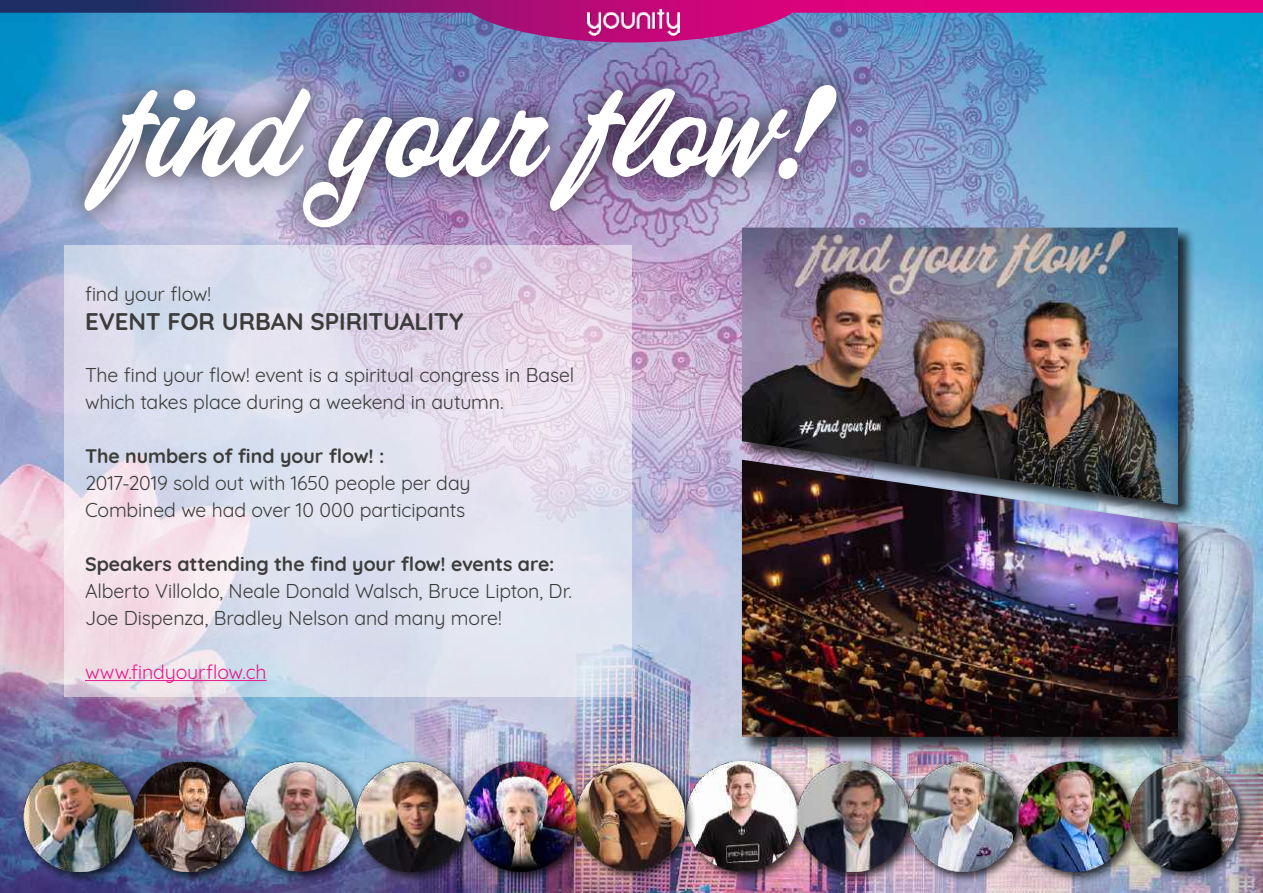
<style>
.page{position:relative;width:1263px;height:893px;background:#fff}
.page>*{position:absolute;margin:0;border:0;box-sizing:border-box;transform-origin:0 0}
.t1{font:700 24px "Quicksand";letter-spacing:-.005em;color:#3c3c3b}
.t2{font:19.5px/27px "Quicksand";letter-spacing:-.005em;color:#3c3c3b}
.t3{font:700 19.5px "Quicksand";letter-spacing:-.005em;color:#3c3c3b}
.t4{font:19.5px "Quicksand";letter-spacing:-.005em;color:#e81a8a}
</style>
<div class="page">
<img style="left:0;top:43px;width:1263px;height:850px">
<div style="left:61px;top:61px;width:799px;height:191px;background:#000;opacity:.75"></div>
<img style="left:84px;top:85px;width:752px;height:142px">
<div style="left:20px;top:758px;width:126px;height:126px;background:#000;opacity:.75"></div>
<img style="left:23px;top:761px;width:107px;height:111px">
<div style="left:682px;top:757px;width:128px;height:127px;background:#000;opacity:.75"></div>
<div style="left:130px;top:758px;width:127px;height:126px;background:#000;opacity:.75"></div>
<div style="left:793px;top:757px;width:127px;height:127px;background:#000;opacity:.75"></div>
<div style="left:241px;top:758px;width:126px;height:126px;background:#000;opacity:.75"></div>
<div style="left:904px;top:758px;width:126px;height:126px;background:#000;opacity:.75"></div>
<div style="left:352px;top:758px;width:126px;height:126px;background:#000;opacity:.75"></div>
<div style="left:1014px;top:757px;width:128px;height:127px;background:#000;opacity:.75"></div>
<div style="left:461px;top:757px;width:128px;height:127px;background:#000;opacity:.75"></div>
<div style="left:1125px;top:758px;width:126px;height:126px;background:#000;opacity:.75"></div>
<div style="left:572px;top:758px;width:125px;height:125px;background:#000;opacity:.75"></div>
<div style="left:741px;top:227px;width:455px;height:295px;background:#000;opacity:.75"></div>
<img style="left:742px;top:228px;width:436px;height:232px">
<div style="left:741px;top:460px;width:455px;height:294px;background:#000;opacity:.75"></div>
<img style="left:742px;top:460px;width:436px;height:277px">
<svg style="left:64px;top:246px;width:567px;height:451px;background:#e0ddeb"></svg>
<hr style="left:85px;top:680px;width:182px;height:1px;background:#e81a8a">
<svg style="left:0;top:0;width:1263px;height:43px;background:#695da5"></svg>
<img style="left:587px;top:9px;width:92px;height:26px">
<p class="t2" style="left:85px;top:279px;width:127px">find your flow!</p>
<p class="t1" style="left:85px;top:301px;width:380px">EVENT FOR URBAN SPIRITUALITY</p>
<p class="t2" style="left:85px;top:360px;width:491px">The find your flow! event is a spiritual congress in Basel which takes place during a weekend in autumn.</p>
<p class="t3" style="left:85px;top:440px;width:301px">The numbers of find your flow! :</p>
<p class="t2" style="left:85px;top:468px;width:387px">2017-2019 sold out with 1650 people per day<br>Combined we had over 10 000 participants</p>
<p class="t3" style="left:85px;top:548px;width:471px">Speakers attending the find your flow! events are:</p>
<p class="t2" style="left:85px;top:576px;width:489px">Alberto Villoldo, Neale Donald Walsch, Bruce Lipton, Dr.<br>Joe Dispenza, Bradley Nelson and many more!</p>
<p class="t4" style="left:85px;top:657px;width:183px">www.findyourflow.ch</p>
</div>
